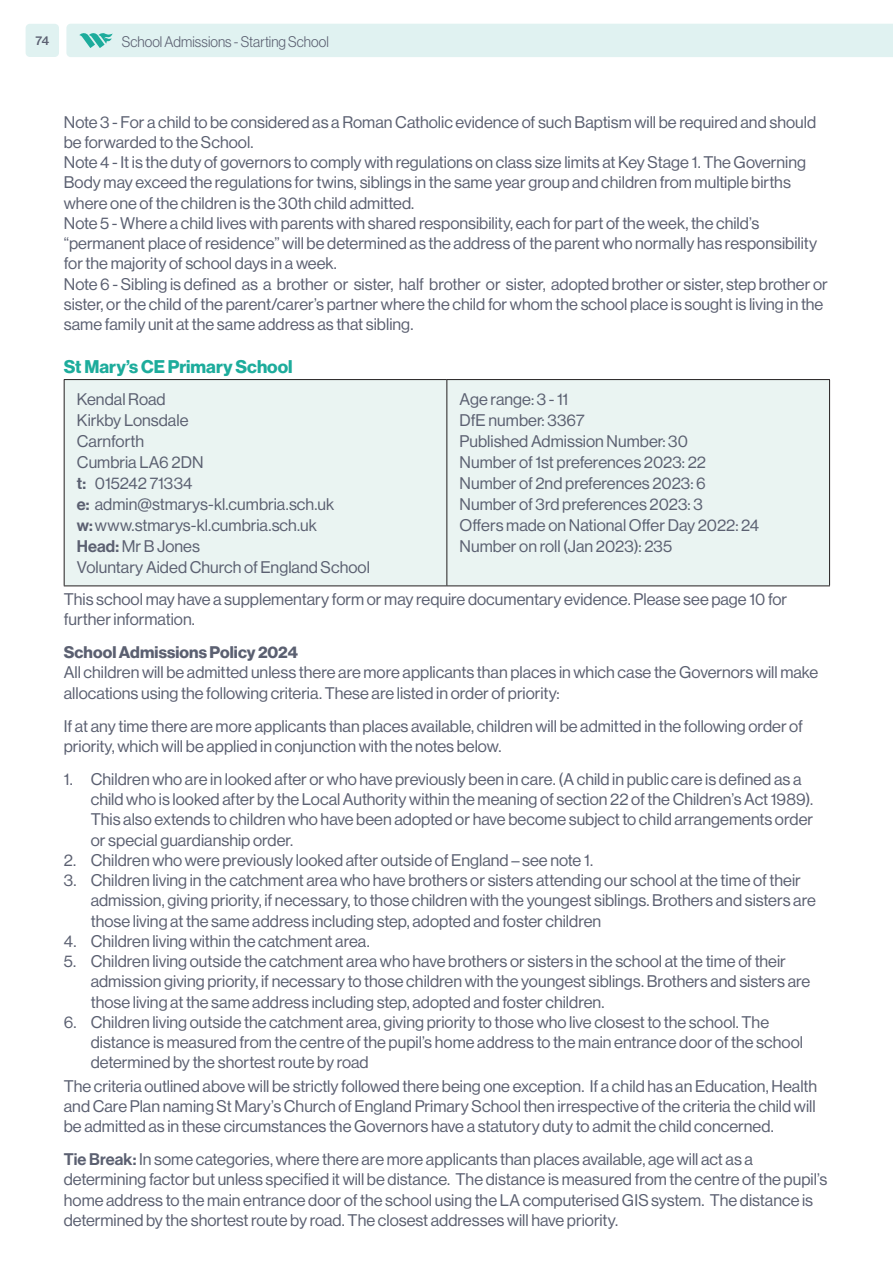
<style>
.page{position:relative;width:893px;height:1263px;background:#fff}
.page>*{position:absolute;margin:0;border:0;box-sizing:border-box;transform-origin:0 0}
.Sub_heading{font:18px "N Haas Grotesk DS Pro 75 Bd";color:#1dac9c}
.body{font:16.5px/20.2px "N Haas Grotesk DS Pro 55 Rg";color:#5b6071}
.Admissions{font:16.5px/20.2px "N Haas Grotesk DS Pro 55 Rg";color:#5b6071}
.Admissions-2{font:16.5px "N Haas Grotesk DS Pro 75 Bd";letter-spacing:.005em;color:#5b6071}
.t1{font:15px "N Haas Grotesk DS Pro 45 Lt";letter-spacing:.005em;color:#5b6071;scale:.95 1}
.t2{font:12px "N Haas Grotesk TX Pro 65 Md";color:#5b6071}
.s1{font-family:"N Haas Grotesk DS Pro 65 Md"}
</style>
<div class="page">
<div style="left:66px;top:24px;width:827px;height:33px;background:#e0f2f1"></div>
<div style="left:26px;top:24px;width:33px;height:33px;background:#e0f2f1;border-radius:4px"></div>
<div style="left:65px;top:380px;width:764px;height:205px;background:#eaf4f2"></div>
<hr style="left:446px;top:380px;width:1px;height:205px;background:#231f20">
<hr style="left:64px;top:379px;width:383px;height:1px;background:#231f20">
<hr style="left:64px;top:380px;width:1px;height:205px;background:#231f20">
<hr style="left:447px;top:379px;width:383px;height:1px;background:#231f20">
<hr style="left:829px;top:380px;width:1px;height:205px;background:#231f20">
<hr style="left:64px;top:585px;width:383px;height:1px;background:#231f20">
<hr style="left:447px;top:585px;width:383px;height:1px;background:#231f20">
<p class="t2" style="left:35px;top:33px;width:15px">74</p>
<p class="t1" style="left:122px;top:33px;width:220px">School Admissions - Starting School</p>
<p class="Admissions" style="left:64px;top:112px;width:754px">Note 3 - For a child to be considered as a Roman Catholic evidence of such Baptism will be required and should be forwarded to the School.</p>
<p class="Admissions" style="left:64px;top:152px;width:744px">Note 4 - It is the duty of governors to comply with regulations on class size limits at Key Stage 1. The Governing<br>Body may exceed the regulations for twins, siblings in the same year group and children from multiple births where one of the children is the 30th child admitted.</p>
<p class="Admissions" style="left:64px;top:213px;width:755px">Note 5 - Where a child lives with parents with shared responsibility, each for part of the week, the child’s “permanent place of residence” will be determined as the address of the parent who normally has responsibility for the majority of school days in a week.</p>
<p class="Admissions" style="left:64px;top:274px;width:765px">Note 6 - Sibling is defined as a brother or sister, half brother or sister, adopted brother or sister, step brother or sister, or the child of the parent/carer’s partner where the child for whom the school place is sought is living in the same family unit at the same address as that sibling.</p>
<p class="Sub_heading" style="left:64px;top:356px;width:230px">St Mary’s CE Primary School</p>
<p class="body" style="left:77px;top:389px;width:90px">Kendal Road</p>
<p class="body" style="left:77px;top:410px;width:113px">Kirkby Lonsdale</p>
<p class="body" style="left:77px;top:431px;width:69px">Carnforth</p>
<p class="body" style="left:77px;top:452px;width:128px">Cumbria LA6 2DN</p>
<p class="body" style="left:77px;top:473px;width:117px"><span class="s1">t:</span> 015242 71334</p>
<p class="body" style="left:77px;top:494px;width:259px"><span class="s1">e:</span> admin@stmarys-kl.cumbria.sch.uk</p>
<p class="body" style="left:77px;top:515px;width:242px"><span class="s1">w:</span>www.stmarys-kl.cumbria.sch.uk</p>
<p class="body" style="left:77px;top:536px;width:125px"><span class="s1">Head:</span> Mr B Jones</p>
<p class="body" style="left:77px;top:557px;width:295px">Voluntary Aided Church of England School</p>
<p class="body" style="left:460px;top:389px;width:248px;line-height:21px">Age range: 3 - 11<br>DfE number: 3367<br>Published Admission Number: 30<br>Number of 1st preferences 2023: 22</p>
<p class="body" style="left:460px;top:473px;width:248px">Number of 2nd preferences 2023: 6</p>
<p class="body" style="left:460px;top:494px;width:301px;line-height:21px">Number of 3rd preferences 2023: 3<br>Offers made on National Offer Day 2022: 24<br>Number on roll (Jan 2023): 235</p>
<p class="body" style="left:64px;top:589px;width:725px">This school may have a supplementary form or may require documentary evidence. Please see page 10 for further information.</p>
<p class="Admissions-2" style="left:64px;top:643px;width:236px">School Admissions Policy 2024</p>
<p class="body" style="left:64px;top:662px;width:756px">All children will be admitted unless there are more applicants than places in which case the Governors will make allocations using the following criteria. These are listed in order of priority:</p>
<p class="body" style="left:64px;top:716px;width:741px">If at any time there are more applicants than places available, children will be admitted in the following order of priority, which will be applied in conjunction with the notes below.</p>
<p class="body" style="left:91px;top:769px;width:724px;text-indent:-27px">1. Children who are in looked after or who have previously been in care. (A child in public care is defined as a child who is looked after by the Local Authority within the meaning of section 22 of the Children’s Act 1989).<br>This also extends to children who have been adopted or have become subject to child arrangements order or special guardianship order.</p>
<p class="body" style="left:64px;top:850px;width:531px">2. Children who were previously looked after outside of England – see note 1.</p>
<p class="body" style="left:91px;top:870px;width:726px;text-indent:-27px">3. Children living in the catchment area who have brothers or sisters attending our school at the time of their admission, giving priority, if necessary, to those children with the youngest siblings. Brothers and sisters are those living at the same address including step, adopted and foster children</p>
<p class="body" style="left:64px;top:931px;width:307px">4. Children living within the catchment area.</p>
<p class="body" style="left:91px;top:951px;width:721px;text-indent:-27px">5. Children living outside the catchment area who have brothers or sisters in the school at the time of their admission giving priority, if necessary to those children with the youngest siblings. Brothers and sisters are those living at the same address including step, adopted and foster children.</p>
<p class="body" style="left:91px;top:1012px;width:714px;text-indent:-27px">6. Children living outside the catchment area, giving priority to those who live closest to the school. The distance is measured from the centre of the pupil’s home address to the main entrance door of the school determined by the shortest route by road</p>
<p class="body" style="left:64px;top:1076px;width:755px;text-align:justify">The criteria outlined above will be strictly followed there being one exception. If a child has an Education, Health and Care Plan naming St Mary’s Church of England Primary School then irrespective of the criteria the child will be admitted as in these circumstances the Governors have a statutory duty to admit the child concerned.</p>
<p class="body" style="left:64px;top:1149px;width:765px"><span class="s1">Tie Break:</span> In some categories, where there are more applicants than places available, age will act as a determining factor but unless specified it will be distance. The distance is measured from the centre of the pupil’s home address to the main entrance door of the school using the LA computerised GIS system. The distance is determined by the shortest route by road. The closest addresses will have priority.</p>
</div>
